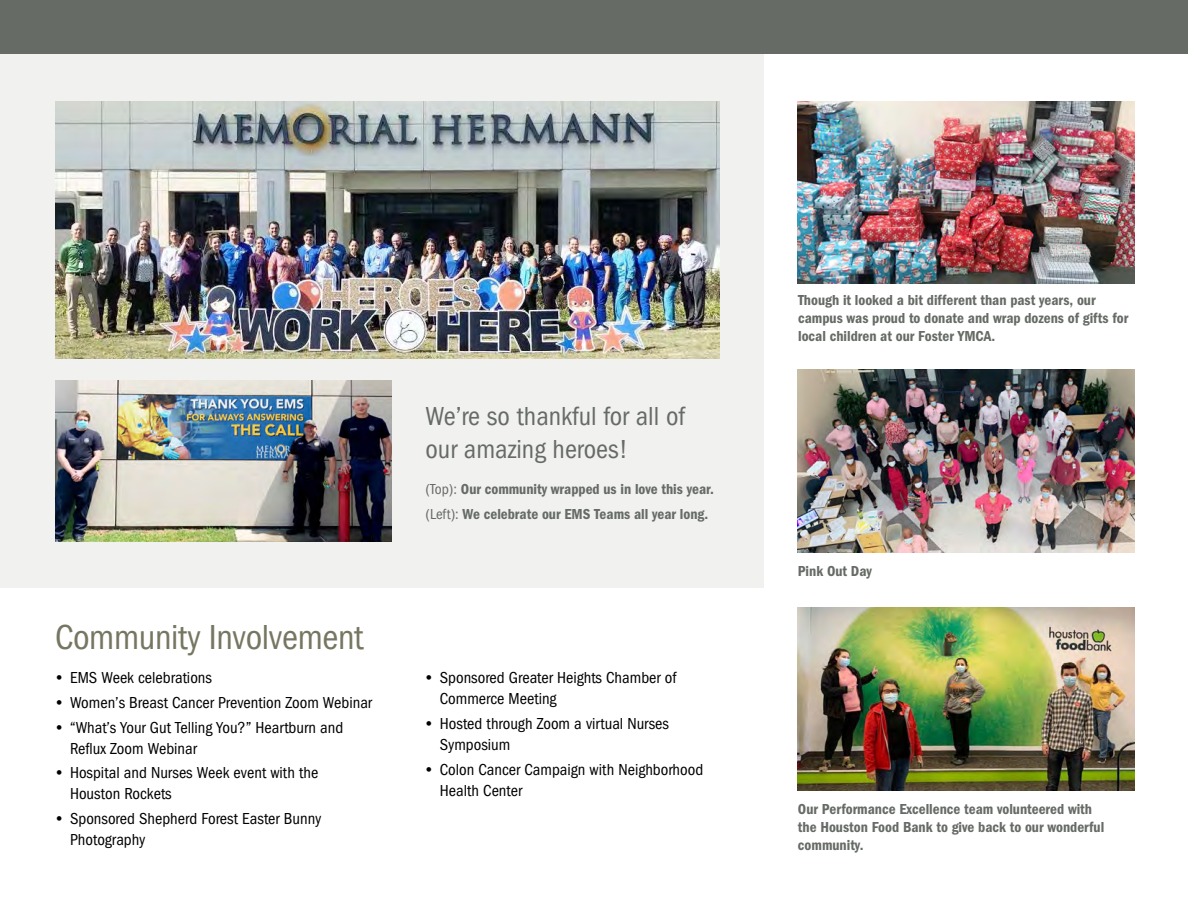
<style>
.page{position:relative;width:1188px;height:918px;background:#fff}
.page>*{position:absolute;margin:0;border:0;box-sizing:border-box;transform-origin:0 0}
.t1{font:36px "Franklin Got Cd ITC";letter-spacing:-.01em;color:#767662}
.t2{font:27px/33px "Franklin Got Cd ITC";color:#666b66}
.t3{font:16.5px/21px "Franklin Got Cd ITC";color:#000}
.t4{font:600 15px/18px "Franklin Got Cd ITC";color:#666b66}
.s1{font-weight:400}
</style>
<div class="page">
<div style="left:0;top:51px;width:763px;height:536px;background:#f1f1f0"></div>
<div style="left:0;top:0;width:1188px;height:54px;background:#666b66"></div>
<img style="left:55px;top:101px;width:665px;height:258px">
<img style="left:797px;top:370px;width:338px;height:183px">
<img style="left:797px;top:608px;width:338px;height:183px">
<img style="left:55px;top:381px;width:337px;height:161px">
<img style="left:797px;top:101px;width:338px;height:183px">
<h1 class="t1" style="left:55px;top:616px;width:310px">Community Involvement</h1>
<p class="t3" style="left:55px;top:667px;width:158px">• EMS Week celebrations</p>
<p class="t3" style="left:55px;top:691px;width:319px">• Women’s Breast Cancer Prevention Zoom Webinar</p>
<p class="t3" style="left:70px;top:716px;width:275px;text-indent:-15px">• “What’s Your Gut Telling You?” Heartburn and<br>Reflux Zoom Webinar</p>
<p class="t3" style="left:70px;top:762px;width:250px;text-indent:-15px">• Hospital and Nurses Week event with the<br>Houston Rockets</p>
<p class="t3" style="left:70px;top:808px;width:253px;text-indent:-15px">• Sponsored Shepherd Forest Easter Bunny<br>Photography</p>
<h2 class="t2" style="left:426px;top:399px;width:261px">We’re so thankful for all of our amazing heroes!</h2>
<p class="t4" style="left:426px;top:477px;width:290px;line-height:24.8px"><span class="s1">(Top):</span> Our community wrapped us in love this year. <span class="s1">(Left):</span> We celebrate our EMS Teams all year long.</p>
<p class="t3" style="left:440px;top:667px;width:238px;text-indent:-15px">• Sponsored Greater Heights Chamber of<br>Commerce Meeting</p>
<p class="t3" style="left:440px;top:712px;width:231px;text-indent:-15px">• Hosted through Zoom a virtual Nurses<br>Symposium</p>
<p class="t3" style="left:440px;top:758px;width:265px;text-indent:-15px">• Colon Cancer Campaign with Neighborhood<br>Health Center</p>
<p class="t4" style="left:798px;top:291px;width:332px">Though it looked a bit different than past years, our campus was proud to donate and wrap dozens of gifts for local children at our Foster YMCA.</p>
<p class="t4" style="left:798px;top:562px;width:75px">Pink Out Day</p>
<p class="t4" style="left:798px;top:800px;width:308px">Our Performance Excellence team volunteered with the Houston Food Bank to give back to our wonderful community.</p>
</div>
